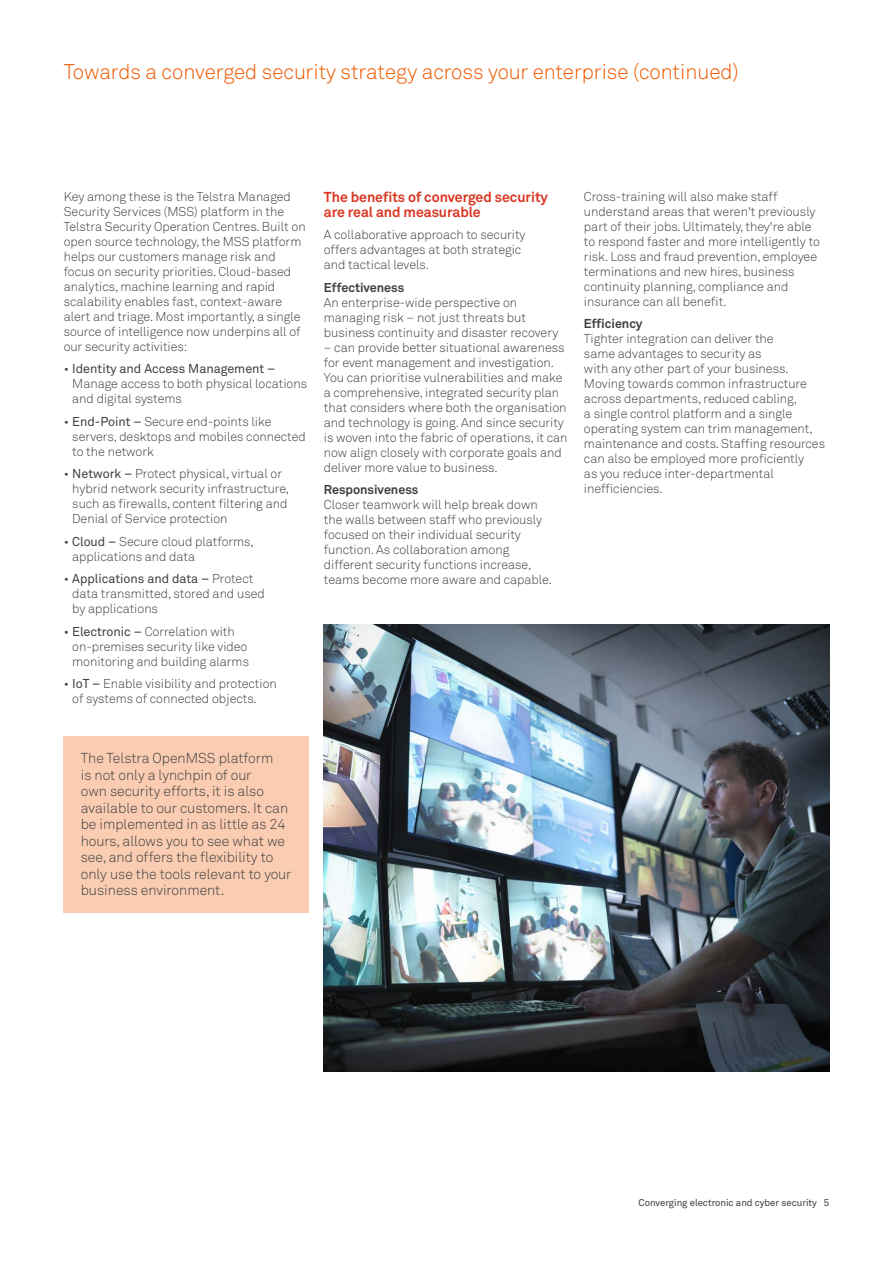
<style>
.page{position:relative;width:893px;height:1263px;background:#fff}
.page>*{position:absolute;margin:0;border:0;box-sizing:border-box;transform-origin:0 0}
.Subhead__Section_Int{font:300 21px "Telstra Akkurat";color:#f05a00}
.t1{font:300 14.25px/16.5px "Telstra Akkurat";color:#414141}
.Subhead__Bold_9_5pt{font:700 14.25px/15px "Telstra Akkurat";color:#d93923}
.Body__Text__1_2sp{font:300 12.75px/15px "Telstra Akkurat";color:#414141}
.Subhead__Bold_8_5pt{font:700 12.75px "Telstra Akkurat";color:#414141}
.t2{font:9.75px "Telstra Akkurat";color:#414141}
.s1{font-weight:400}
</style>
<div class="page">
<div style="left:64px;top:736px;width:245px;height:176px;background:#facdb2"></div>
<img style="left:324px;top:624px;width:505px;height:447px">
<p class="Subhead__Section_Int" style="left:64px;top:59px;width:676px">Towards a converged security strategy across your enterprise (continued)</p>
<p class="Body__Text__1_2sp" style="left:64px;top:189px;width:243px">Key among these is the Telstra Managed Security Services (MSS) platform in the Telstra Security Operation Centres. Built on open source technology, the MSS platform helps our customers manage risk and focus on security priorities. Cloud-based analytics, machine learning and rapid scalability enables fast, context-aware alert and triage. Most importantly, a single source of intelligence now underpins all of our security activities:</p>
<p class="Body__Text__1_2sp" style="left:72px;top:361px;width:236px;text-indent:-9px">• <span class="s1">Identity and Access Management –<br></span>Manage access to both physical locations and digital systems</p>
<p class="Body__Text__1_2sp" style="left:72px;top:414px;width:235px;text-indent:-9px">• <span class="s1">End-Point –</span> Secure end-points like servers, desktops and mobiles connected to the network</p>
<p class="Body__Text__1_2sp" style="left:72px;top:466px;width:218px;text-indent:-9px">• <span class="s1">Network –</span> Protect physical, virtual or hybrid network security infrastructure, such as firewalls, content filtering and Denial of Service protection</p>
<p class="Body__Text__1_2sp" style="left:72px;top:534px;width:183px;text-indent:-9px">• <span class="s1">Cloud –</span> Secure cloud platforms, applications and data</p>
<p class="Body__Text__1_2sp" style="left:72px;top:571px;width:194px;text-indent:-9px">• <span class="s1">Applications and data –</span> Protect data transmitted, stored and used by applications</p>
<p class="Body__Text__1_2sp" style="left:72px;top:624px;width:178px;text-indent:-9px">• <span class="s1">Electronic –</span> Correlation with on-premises security like video monitoring and building alarms</p>
<p class="Body__Text__1_2sp" style="left:72px;top:676px;width:206px;text-indent:-9px">• <span class="s1">IoT –</span> Enable visibility and protection of systems of connected objects.</p>
<p class="Subhead__Bold_9_5pt" style="left:324px;top:189px;width:226px">The benefits of converged security are real and measurable</p>
<p class="Body__Text__1_2sp" style="left:324px;top:227px;width:203px">A collaborative approach to security offers advantages at both strategic and tactical levels.</p>
<p class="Subhead__Bold_8_5pt" style="left:324px;top:279px;width:82px">Effectiveness</p>
<p class="Body__Text__1_2sp" style="left:324px;top:295px;width:236px">An enterprise-wide perspective on managing risk – not just threats but business continuity and disaster recovery</p>
<p class="Body__Text__1_2sp" style="left:324px;top:340px;width:245px">– can provide better situational awareness for event management and investigation.<br>You can prioritise vulnerabilities and make a comprehensive, integrated security plan that considers where both the organisation and technology is going. And since security is woven into the fabric of operations, it can now align closely with corporate goals and deliver more value to business.</p>
<p class="Subhead__Bold_8_5pt" style="left:324px;top:482px;width:96px">Responsiveness</p>
<p class="Body__Text__1_2sp" style="left:324px;top:497px;width:230px">Closer teamwork will help break down the walls between staff who previously focused on their individual security function. As collaboration among different security functions increase, teams become more aware and capable.</p>
<p class="Body__Text__1_2sp" style="left:584px;top:189px;width:237px">Cross-training will also make staff understand areas that weren't previously part of their jobs. Ultimately, they're able to respond faster and more intelligently to risk. Loss and fraud prevention, employee terminations and new hires, business continuity planning, compliance and insurance can all benefit.</p>
<p class="Subhead__Bold_8_5pt" style="left:584px;top:316px;width:60px">Efficiency</p>
<p class="Body__Text__1_2sp" style="left:584px;top:331px;width:243px">Tighter integration can deliver the<br>same advantages to security as<br>with any other part of your business.<br>Moving towards common infrastructure across departments, reduced cabling,<br>a single control platform and a single operating system can trim management, maintenance and costs. Staffing resources can also be employed more proficiently<br>as you reduce inter-departmental inefficiencies.</p>
<p class="t1" style="left:81px;top:750px;width:212px">The Telstra OpenMSS platform<br>is not only a lynchpin of our<br>own security efforts, it is also available to our customers. It can be implemented in as little as 24 hours, allows you to see what we see, and offers the flexibility to only use the tools relevant to your business environment.</p>
<p class="t2" style="left:639px;top:1197px;width:192px">Converging electronic and cyber security 5</p>
</div>
